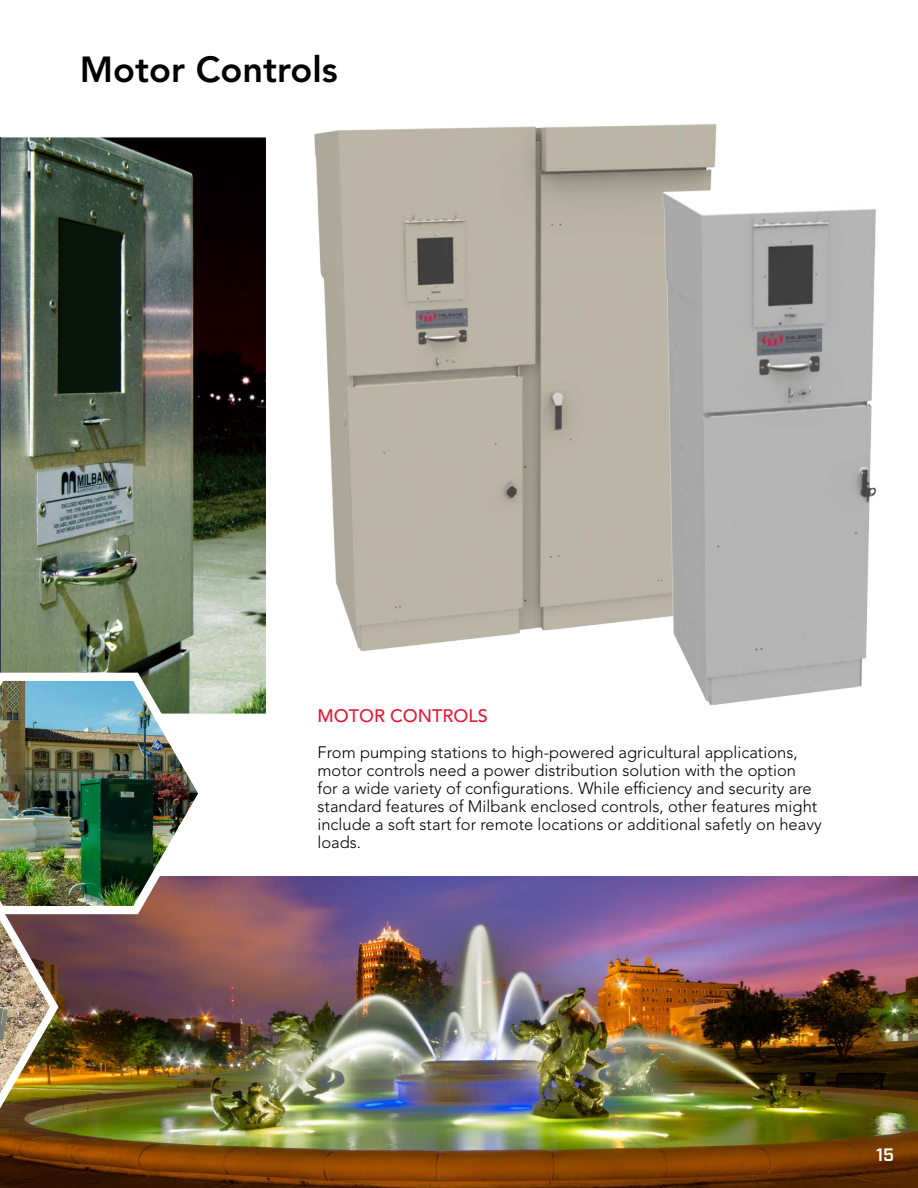
<style>
.page{position:relative;width:918px;height:1188px;background:#fff}
.page>*{position:absolute;margin:0;border:0;box-sizing:border-box;transform-origin:0 0}
.t1{font:800 36px "Avenir LT Std";color:#000}
.t2{font:500 18px "Avenir LT Std";color:#e31937}
.t3{font:600 18px "Industry";color:#fff}
.t4{font:300 16.5px/18px "Avenir LT Std";color:#000101}
</style>
<div class="page">
<img style="left:0;top:137px;width:266px;height:577px">
<img style="left:314px;top:124px;width:403px;height:527px">
<img style="left:645px;top:177px;width:231px;height:529px">
<img style="left:0;top:876px;width:918px;height:312px">
<hr style="left:0;top:138px;width:1px;height:768px;background:#2f374b">
<img style="left:0;top:666px;width:212px;height:252px">
<img style="left:0;top:860px;width:63px;height:291px">
<h1 class="t1" style="left:80px;top:48px;width:259px">Motor Controls</h1>
<p class="t2" style="left:318px;top:705px;width:172px">MOTOR CONTROLS</p>
<p class="t4" style="left:318px;top:743px;width:506px">From pumping stations to high-powered agricultural applications, motor controls need a power distribution solution with the option<br>for a wide variety of configurations. While efficiency and security are standard features of Milbank enclosed controls, other features might include a soft start for remote locations or additional safetly on heavy loads.</p>
<p class="t3" style="left:876px;top:1144px;width:20px">15</p>
</div>
